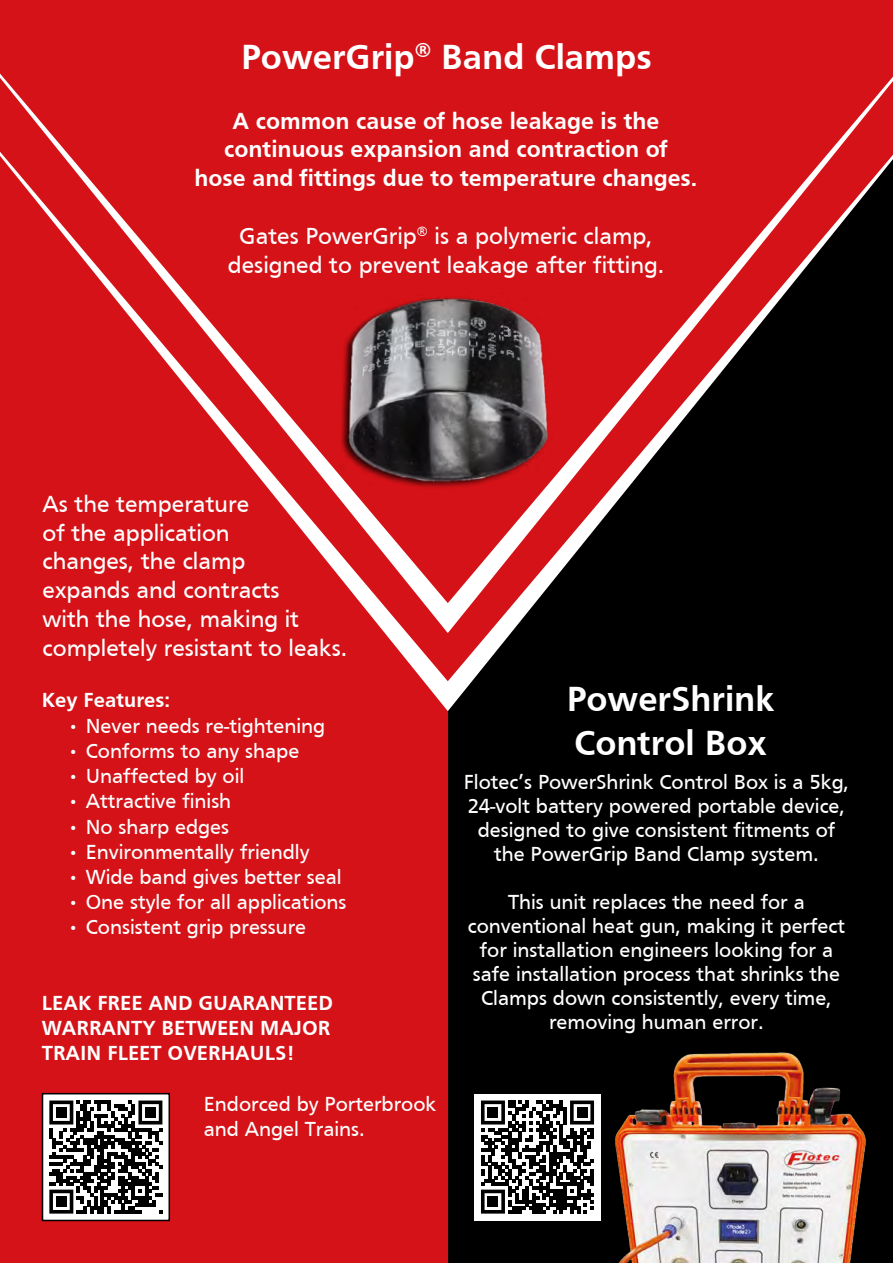
<style>
.page{position:relative;width:893px;height:1263px;background:#d41217}
.page>*{position:absolute;margin:0;border:0;box-sizing:border-box;transform-origin:0 0}
.t1{font:700 36px/43.2px "Frutiger";color:#fff}
.t2{font:24px/28.8px "Frutiger";color:#fff;text-align:center}
.t3{font:700 24px/28.8px "Frutiger";color:#fff;text-align:center}
.t4{font:21px/24px "Frutiger";color:#fff;text-align:center}
.t5{font:700 21px/25.2px "Frutiger";color:#fff}
</style>
<div class="page">
<div style="left:448px;top:712px;width:445px;height:551px;background:#000"></div>
<svg style="left:0;top:152px;width:893px;height:559px"></svg>
<img style="left:339px;top:284px;width:218px;height:211px">
<div style="left:43px;top:1094px;width:126px;height:126px;background:#fff"></div>
<svg style="left:49px;top:1100px;width:113px;height:113px"></svg>
<div style="left:56px;top:1107px;width:10px;height:11px;background:#000"></div>
<div style="left:145px;top:1107px;width:11px;height:11px;background:#000"></div>
<div style="left:56px;top:1196px;width:10px;height:11px;background:#000"></div>
<div style="left:42px;top:1093px;width:128px;height:128px;border:2px solid #000"></div>
<div style="left:474px;top:1094px;width:127px;height:126px;background:#fff"></div>
<svg style="left:481px;top:1100px;width:113px;height:113px"></svg>
<div style="left:488px;top:1107px;width:10px;height:11px;background:#000"></div>
<div style="left:577px;top:1107px;width:10px;height:11px;background:#000"></div>
<div style="left:488px;top:1196px;width:10px;height:11px;background:#000"></div>
<img style="left:599px;top:1030px;width:282px;height:233px">
<h1 class="t1" style="left:241px;top:34px;width:412px">PowerGrip<sup>®</sup> Band Clamps</h1>
<p class="t3" style="left:195px;top:106px;width:504px">A common cause of hose leakage is the continuous expansion and contraction of<br>hose and fittings due to temperature changes.</p>
<p class="t2" style="left:228px;top:221px;width:438px">Gates PowerGrip<sup>®</sup> is a polymeric clamp, designed to prevent leakage after fitting.</p>
<p class="t2" style="left:43px;top:489px;width:306px;text-align:left">As the temperature<br>of the application<br>changes, the clamp<br>expands and contracts<br>with the hose, making it completely resistant to leaks.</p>
<p class="t5" style="left:42px;top:688px;width:130px">Key Features:</p>
<p class="t4" style="left:67px;top:713px;width:259px">• Never needs re-tightening</p>
<p class="t4" style="left:67px;top:739px;width:234px">• Conforms to any shape</p>
<p class="t4" style="left:67px;top:764px;width:179px">• Unaffected by oil</p>
<p class="t4" style="left:67px;top:789px;width:165px">• Attractive finish</p>
<p class="t4" style="left:67px;top:814px;width:163px">• No sharp edges</p>
<p class="t4" style="left:67px;top:839px;width:244px">• Environmentally friendly</p>
<p class="t4" style="left:67px;top:865px;width:276px">• Wide band gives better seal</p>
<p class="t4" style="left:67px;top:890px;width:281px">• One style for all applications</p>
<p class="t4" style="left:67px;top:915px;width:240px">• Consistent grip pressure</p>
<p class="t5" style="left:42px;top:990px;width:293px">LEAK FREE AND GUARANTEED<br>WARRANTY BETWEEN MAJOR<br>TRAIN FLEET OVERHAULS!</p>
<p class="t4" style="left:204px;top:1091px;width:234px;line-height:25.2px;text-align:left">Endorced by Porterbrook and Angel Trains.</p>
<h1 class="t1" style="left:567px;top:677px;width:209px">PowerShrink<br>Control Box</h1>
<p class="t4" style="left:464px;top:770px;width:387px">Flotec’s PowerShrink Control Box is a 5kg, 24-volt battery powered portable device, designed to give consistent fitments of the PowerGrip Band Clamp system.</p>
<p class="t4" style="left:468px;top:890px;width:379px">This unit replaces the need for a conventional heat gun, making it perfect for installation engineers looking for a safe installation process that shrinks the Clamps down consistently, every time, removing human error.</p>
</div>
